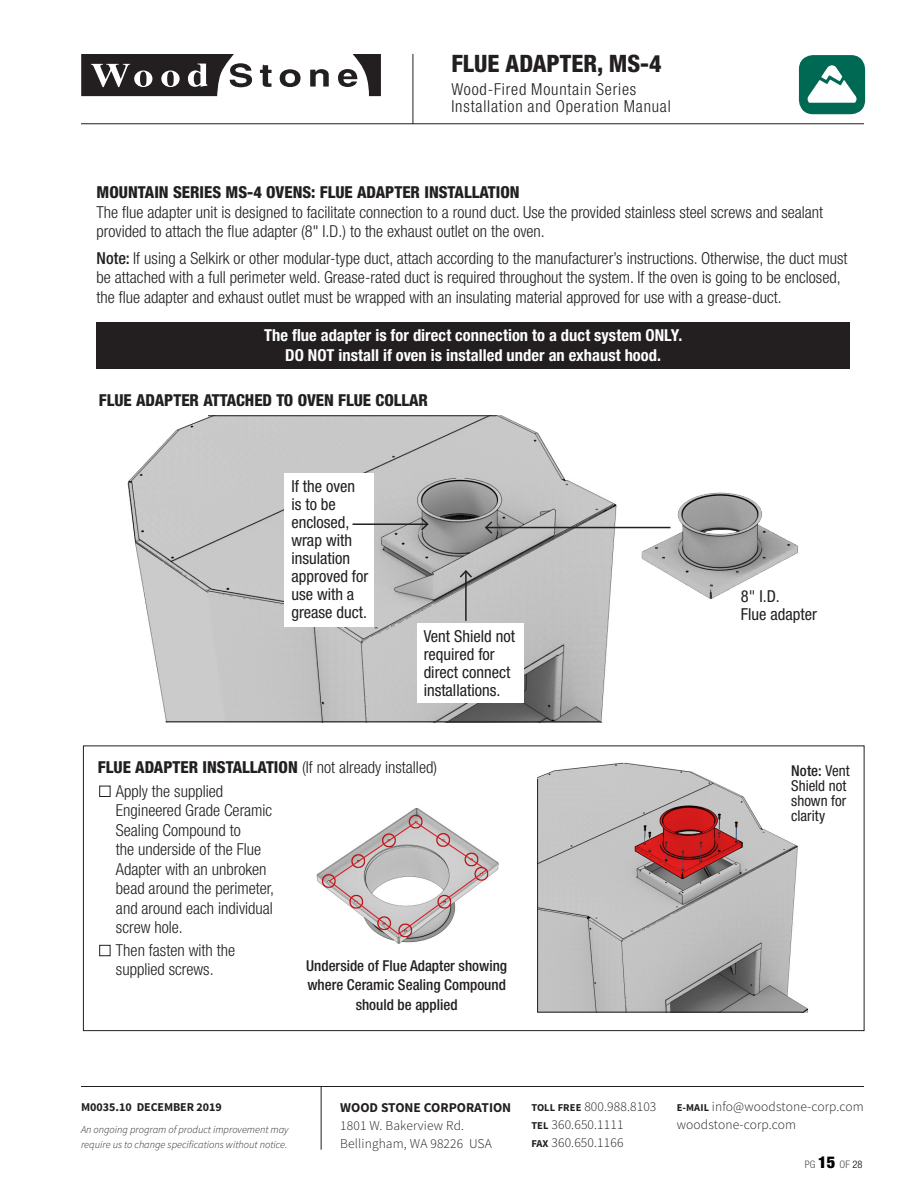
<style>
.page{position:relative;width:918px;height:1188px;background:#fff}
.page>*{position:absolute;margin:0;border:0;box-sizing:border-box;transform-origin:0 0}
.section__TOC_trigg{font:800 condensed 24px "Helvetica Neue LT Std";color:#231f20}
.body_Justified___t{font:300 condensed 16.5px/19.5px "Helvetica Neue LT Std";color:#231f20}
.callouts{font:condensed 16.5px/18px "Helvetica Neue LT Std";color:#231f20}
.subhead{font:800 condensed 16.5px "Helvetica Neue LT Std";color:#231f20}
.body_Flush_Left{font:700 condensed 16.5px "Helvetica Neue LT Std";letter-spacing:.005em;color:#fff}
.body_Justified___t-2{font:300 condensed 16.5px/17.2px "Helvetica Neue LT Std";letter-spacing:.05em;color:#231f20}
.callouts-2{font:500 condensed 15px/19.5px "Helvetica Neue LT Std";color:#231f20;text-align:center}
.body_Flush_Left-2{font:condensed 15px/15px "Helvetica Neue LT Std";color:#231f20}
.t1{font:300 13.5px/18px "Source Sans Pro";letter-spacing:.01em;color:#231f20}
.t2{font:700 13.5px "Source Sans Pro";color:#231f20}
.t3{font:700 12px "Source Sans Pro";color:#231f20}
.t4{font:italic 300 10.5px/15px "Source Sans Pro";color:#231f20}
.t5{font:300 condensed 10.35px "Helvetica Neue LT Std";color:#524a47}
.s1{font-weight:500}
.s2{font-weight:300}
.s3{font-weight:700;font-size:10.5px}
.s4{font-weight:900;font-size:16.35px;color:#000}
.s5{color:#000}
</style>
<div class="page">
<hr style="left:81px;top:123px;width:783px;height:1px;background:#231f20">
<svg style="left:260px;top:65px;width:12px;height:22px"></svg>
<svg style="left:81px;top:54px;width:171px;height:42px"></svg>
<svg style="left:280px;top:69px;width:21px;height:18px"></svg>
<svg style="left:310px;top:69px;width:19px;height:18px"></svg>
<svg style="left:338px;top:54px;width:43px;height:42px"></svg>
<hr style="left:413px;top:54px;width:1px;height:70px;background:#231f20">
<hr style="left:81px;top:1086px;width:783px;height:1px;background:#231f20">
<hr style="left:321px;top:1087px;width:1px;height:63px;background:#231f20">
<div style="left:799px;top:55px;width:66px;height:59px;background:#006954;border-radius:14px"></div>
<svg style="left:808px;top:65px;width:49px;height:38px"></svg>
<img style="left:127px;top:416px;width:505px;height:307px">
<div style="left:96px;top:323px;width:754px;height:46px;background:#231f20"></div>
<img style="left:537px;top:745px;width:282px;height:267px">
<img style="left:316px;top:808px;width:183px;height:136px">
<div style="left:785px;top:759px;width:75px;height:69px;background:#fff"></div>
<hr style="left:208px;top:415px;width:289px;height:1px;background:#231f20">
<hr style="left:166px;top:721px;width:435px;height:1px;background:#231f20">
<svg style="left:537px;top:778px;width:265px;height:235px;background:#b8adad"></svg>
<svg style="left:327px;top:821px;width:162px;height:114px"></svg>
<div style="left:99px;top:786px;width:11px;height:11px;border:1px solid #231f20"></div>
<div style="left:99px;top:945px;width:11px;height:11px;border:1px solid #231f20"></div>
<hr style="left:486px;top:527px;width:185px;height:1px;background:#231f20">
<svg style="left:484px;top:520px;width:10px;height:15px"></svg>
<img style="left:632px;top:492px;width:167px;height:107px">
<div style="left:417px;top:623px;width:107px;height:80px;background:#fff"></div>
<hr style="left:465px;top:571px;width:2px;height:50px;background:#231f20">
<svg style="left:458px;top:569px;width:16px;height:10px"></svg>
<div style="left:285px;top:474px;width:89px;height:153px;background:#fff"></div>
<hr style="left:352px;top:523px;width:76px;height:2px;background:#231f20">
<svg style="left:419px;top:517px;width:11px;height:15px"></svg>
<p class="section__TOC_trigg" style="left:451px;top:49px;width:212px">FLUE ADAPTER, MS-4</p>
<p class="body_Justified___t-2" style="left:451px;top:80px;width:221px">Wood-Fired Mountain Series<br>Installation and Operation Manual</p>
<p class="subhead" style="left:97px;top:182px;width:425px">MOUNTAIN SERIES MS-4 OVENS: FLUE ADAPTER INSTALLATION</p>
<p class="body_Justified___t" style="left:97px;top:202px;width:728px">The flue adapter unit is designed to facilitate connection to a round duct. Use the provided stainless steel screws and sealant provided to attach the flue adapter (8" I. D.) to the exhaust outlet on the oven.</p>
<p class="body_Justified___t" style="left:97px;top:248px;width:752px"><span class="s1">Note:</span> If using a Selkirk or other modular-type duct, attach according to the manufacturer’s instructions. Otherwise, the duct must be attached with a full perimeter weld. Grease-rated duct is required throughout the system. If the oven is going to be enclosed, the flue adapter and exhaust outlet must be wrapped with an insulating material approved for use with a grease-duct.</p>
<p class="body_Flush_Left" style="left:264px;top:325px;width:420px">The flue adapter is for direct connection to a duct system ONLY.</p>
<p class="body_Flush_Left" style="left:285px;top:345px;width:377px">DO NOT install if oven is installed under an exhaust hood.</p>
<p class="subhead" style="left:99px;top:390px;width:331px">FLUE ADAPTER ATTACHED TO OVEN FLUE COLLAR</p>
<p class="callouts" style="left:291px;top:477px;width:79px">If the oven is to be enclosed, wrap with insulation approved for use with a grease duct.</p>
<p class="callouts" style="left:424px;top:627px;width:93px">Vent Shield not required for direct connect installations.</p>
<p class="subhead" style="left:98px;top:757px;width:341px">FLUE ADAPTER INSTALLATION <span class="s2">(If not already installed)</span></p>
<p class="body_Justified___t" style="left:116px;top:781px;width:160px">Apply the supplied<br>Engineered Grade Ceramic<br>Sealing Compound to<br>the underside of the Flue<br>Adapter with an unbroken bead around the perimeter, and around each individual screw hole.</p>
<p class="body_Justified___t" style="left:116px;top:940px;width:121px">Then fasten with the supplied screws.</p>
<p class="callouts-2" style="left:306px;top:955px;width:202px">Underside of Flue Adapter showing where Ceramic Sealing Compound should be applied</p>
<p class="callouts" style="left:741px;top:587px;width:41px">8" I.D.</p>
<p class="callouts" style="left:741px;top:605px;width:78px">Flue adapter</p>
<p class="body_Flush_Left-2" style="left:791px;top:764px;width:60px"><span class="s1">Note:</span> Vent<br>Shield not shown for clarity</p>
<p class="t3" style="left:81px;top:1099px;width:142px">M0035.10 DECEMBER 2019</p>
<p class="t4" style="left:81px;top:1122px;width:209px">An ongoing program of product improvement may require us to change specifications without notice.</p>
<p class="t2" style="left:340px;top:1098px;width:173px">WOOD STONE CORPORATION</p>
<p class="t1" style="left:340px;top:1116px;width:153px">1801 W. Bakerview Rd.<br>Bellingham, WA 98226 USA</p>
<p class="t1" style="left:531px;top:1098px;width:127px"><span class="s3">TOLL FREE</span> 800.988.8103<br><span class="s3">TEL</span> 360.650.1111<br><span class="s3">FAX</span> 360.650.1166</p>
<p class="t1" style="left:677px;top:1098px;width:189px"><span class="s3">E-MAIL</span> info@woodstone-corp.com woodstone-corp.com</p>
<p class="t5" style="left:805px;top:1158px;width:59px">PG <span class="s4">15</span> OF <span class="s5">28</span></p>
</div>
